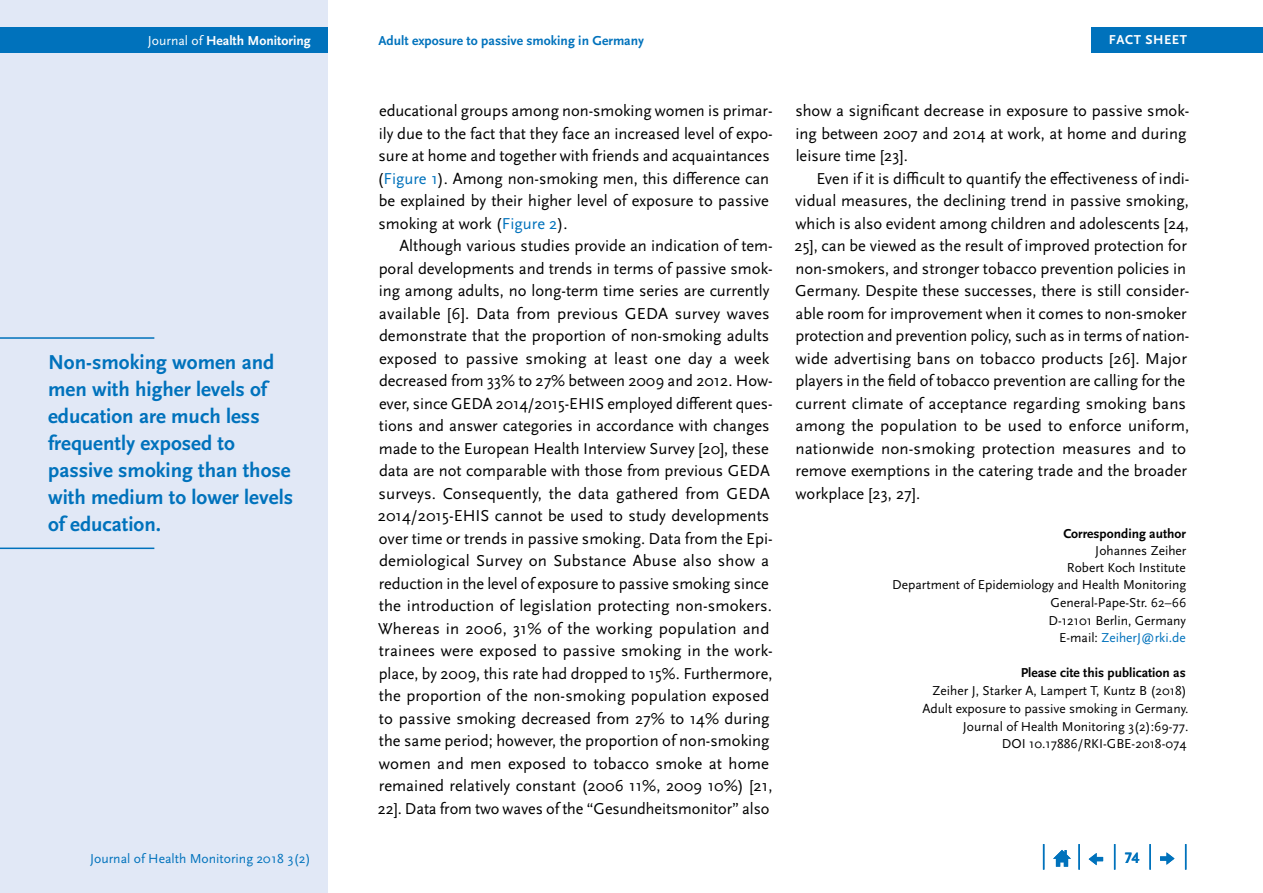
<style>
.page{position:relative;width:1263px;height:893px;background:#fff}
.page>*{position:absolute;margin:0;border:0;box-sizing:border-box;transform-origin:0 0}
.t1{font:700 21px/27px "Scala Sans Pro";color:#0072bc}
.Copy_Einzug{font:16.5px/22.5px "Scala Sans Pro";color:#000}
.t2{font:700 15.75px "Scala Sans Pro";color:#0072bc}
.t3{font:700 13.65px "Scala Sans Pro";color:#0072bc}
.t4{font:13.65px "Scala Sans Pro";color:#0072bc}
.t5{font:700 13.65px "Scala Sans Pro";color:#fff}
.Impressum_klein{font:13.5px/17.7px "Scala Sans Pro";color:#000;text-align:right}
.t6{font:700 13.5px "Scala Sans Pro";color:#000}
.Impressum_klein-2{font:13.5px "Scala Sans Pro";color:#0072bc}
.t7{font:700 13.5px "Scala Sans Pro";letter-spacing:.04em;color:#fff}
.s1{font-weight:400}
.s2{color:#0072bc}
.s3{color:#000}
</style>
<div class="page">
<div style="left:0;top:0;width:327px;height:893px;background:#e1e8f6"></div>
<div style="left:1091px;top:28px;width:172px;height:25px;background:#0072bc"></div>
<div style="left:0;top:28px;width:327px;height:25px;background:#0072bc"></div>
<svg style="left:1185px;top:844px;width:1px;height:26px"></svg>
<hr style="left:1149px;top:844px;width:2px;height:26px;background:#0072bc">
<svg style="left:1114px;top:844px;width:1px;height:26px"></svg>
<hr style="left:1078px;top:844px;width:2px;height:26px;background:#0072bc">
<svg style="left:1043px;top:844px;width:1px;height:26px"></svg>
<svg style="left:1053px;top:850px;width:18px;height:17px"></svg>
<svg style="left:1089px;top:853px;width:14px;height:12px"></svg>
<svg style="left:1160px;top:852px;width:14px;height:13px"></svg>
<hr style="left:0;top:337px;width:154px;height:2px;background:#0072bc">
<hr style="left:0;top:548px;width:154px;height:1px;background:#0072bc">
<p class="t5" style="left:148px;top:33px;width:164px"><span class="s1">Journal of</span> Health Monitoring</p>
<p class="t1" style="left:48px;top:348px;width:247px">Non-smoking women and men with higher levels of education are much less frequently exposed to passive smoking than those with medium to lower levels of education.</p>
<p class="t4" style="left:90px;top:850px;width:222px">Journal of Health Monitoring 2018 3(2)</p>
<p class="t3" style="left:378px;top:33px;width:267px">Adult exposure to passive smoking in Germany</p>
<p class="t7" style="left:1109px;top:32px;width:80px">FACT SHEET</p>
<p class="Copy_Einzug" style="left:377px;top:99px;width:397px">educational groups among non-smoking women is primar&shy;ily due to the fact that they face an increased level of expo&shy;sure at home and together with friends and acquaintances (<span class="s2">Figure 1</span>). Among non-smoking men, this difference can be explained by their higher level of exposure to passive smoking at work (<span class="s2">Figure 2</span>).</p>
<p class="Copy_Einzug" style="left:378px;top:234px;width:396px;text-indent:22px">Although various studies provide an indication of tem&shy;poral developments and trends in terms of passive smok&shy;ing among adults, no long-term time series are currently available [6]. Data from previous GEDA survey waves demonstrate that the proportion of non-smoking adults exposed to passive smoking at least one day a week decreased from 33% to 27% between 2009 and 2012. How&shy;ever, since GEDA 2014/2015-EHIS employed different ques&shy;tions and answer categories in accordance with changes made to the European Health Interview Survey [20], these data are not comparable with those from previous GEDA surveys. Consequently, the data gathered from GEDA 2014/2015-EHIS cannot be used to study developments over time or trends in passive smoking. Data from the Epi&shy;demiological Survey on Substance Abuse also show a reduction in the level of exposure to passive smoking since the introduction of legislation protecting non-smokers.<br>Whereas in 2006, 31% of the working population and trainees were exposed to passive smoking in the work&shy;place, by 2009, this rate had dropped to 15%. Furthermore, the proportion of the non-smoking population exposed to passive smoking decreased from 27% to 14% during the same period; however, the proportion of non-smoking women and men exposed to tobacco smoke at home remained relatively constant (2006 11%, 2009 10%) [21, 22]. Data from two waves of the “Gesundheitsmonitor” also</p>
<p class="Copy_Einzug" style="left:795px;top:99px;width:396px">show a significant decrease in exposure to passive smok&shy;ing between 2007 and 2014 at work, at home and during leisure time [23].</p>
<p class="Copy_Einzug" style="left:795px;top:167px;width:396px;text-indent:22px">Even if it is difficult to quantify the effectiveness of indi&shy;vidual measures, the declining trend in passive smoking, which is also evident among children and adolescents [24, 25], can be viewed as the result of improved protection for non-smokers, and stronger tobacco prevention policies in Germany. Despite these successes, there is still consider&shy;able room for improvement when it comes to non-smoker protection and prevention policy, such as in terms of nation&shy;wide advertising bans on tobacco products [26]. Major players in the field of tobacco prevention are calling for the current climate of acceptance regarding smoking bans among the population to be used to enforce uniform, nationwide non-smoking protection measures and to remove exemptions in the catering trade and the broader workplace [23, 27].</p>
<h3 class="t6" style="left:1063px;top:526px;width:124px">Corresponding author</h3>
<p class="Impressum_klein" style="left:1095px;top:542px;width:93px">Johannes Zeiher</p>
<p class="Impressum_klein" style="left:1067px;top:559px;width:120px">Robert Koch Institute</p>
<p class="Impressum_klein" style="left:892px;top:576px;width:295px">Department of Epidemiology and Health Monitoring</p>
<p class="Impressum_klein" style="left:1050px;top:593px;width:137px">General-Pape-Str. 62–66</p>
<p class="Impressum_klein" style="left:1048px;top:611px;width:139px">D-12101 Berlin, Germany</p>
<p class="Impressum_klein-2" style="left:1059px;top:630px;width:128px"><span class="s3">E-mail:</span> ZeiherJ@rki.de</p>
<h3 class="t6" style="left:1021px;top:665px;width:166px">Please cite this publication as</h3>
<p class="Impressum_klein" style="left:922px;top:682px;width:268px">Zeiher J, Starker A, Lampert T, Kuntz B (2018)<br>Adult exposure to passive smoking in Germany.<br>Journal of Health Monitoring 3(2):69-77.<br>DOI 10.17886/RKI-GBE-2018-074</p>
<p class="t2" style="left:1125px;top:849px;width:16px">74</p>
</div>
